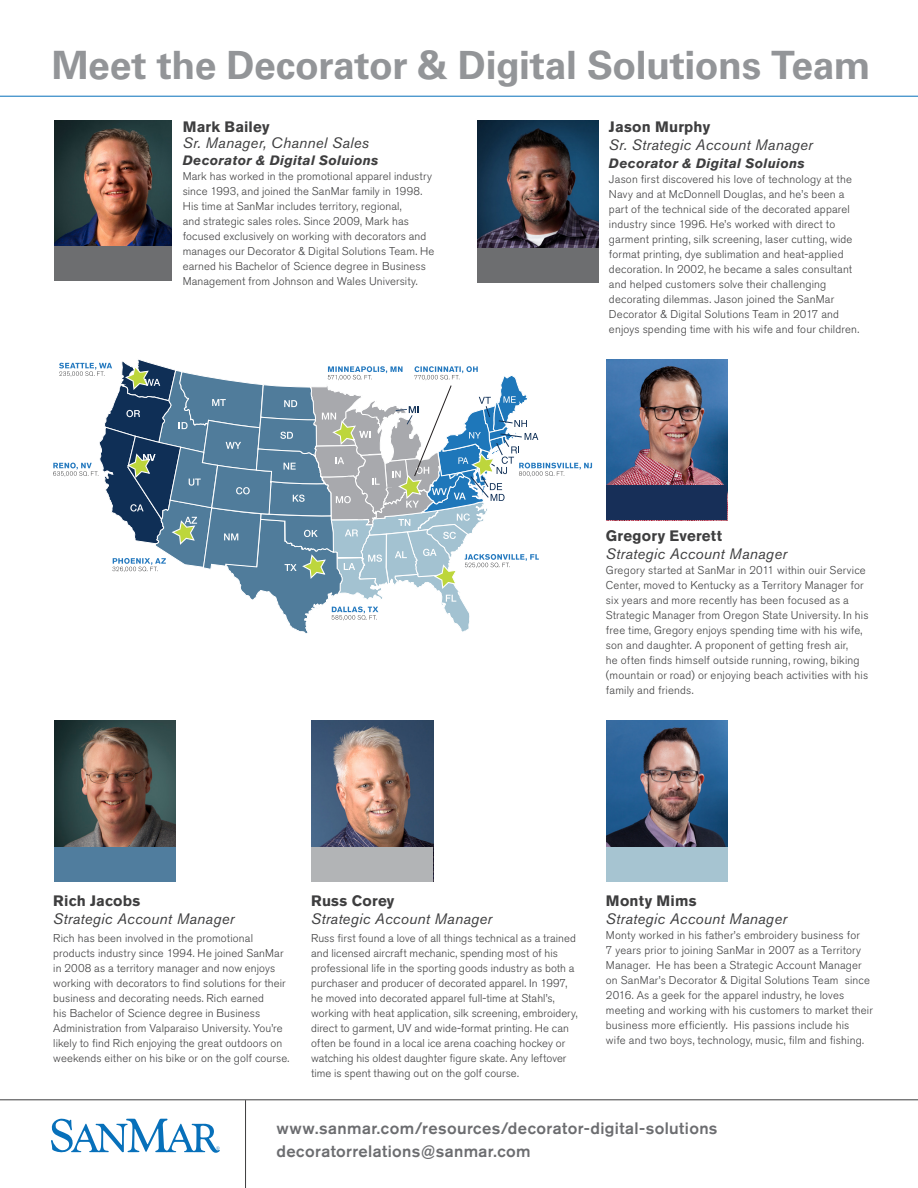
<style>
.page{position:relative;width:918px;height:1188px;background:#fff}
.page>*{position:absolute;margin:0;border:0;box-sizing:border-box;transform-origin:0 0}
.t1{font:700 39px "Univers";letter-spacing:-.01em;color:#939598}
.BB{font:500 16.5px "Akzidenz Grotesk BE";letter-spacing:.025em;color:#6c6d70}
.Body{font:italic 15px "Akzidenz Grotesk BE";letter-spacing:.015em;color:#3e3e3f}
.Body-2{font:700 15px "Akzidenz Grotesk BE";letter-spacing:.015em;color:#3e3e3f}
.Body-3{font:italic 700 13.5px "Akzidenz Grotesk BE";letter-spacing:.025em;color:#3e3e3f}
.Body-4{font:300 11.25px/15px "Akzidenz Grotesk BE";letter-spacing:.01em;color:#3e3e3f}
</style>
<div class="page">
<svg style="left:51px;top:1118px;width:169px;height:35px"></svg>
<hr style="left:245px;top:1100px;width:1px;height:88px;background:#3e3e3f">
<hr style="left:0;top:1099px;width:918px;height:1px;background:#3e3e3f">
<img style="left:55px;top:721px;width:121px;height:126px">
<img style="left:312px;top:721px;width:121px;height:126px">
<img style="left:607px;top:721px;width:120px;height:126px">
<img style="left:54px;top:121px;width:118px;height:125px">
<img style="left:477px;top:121px;width:121px;height:127px">
<hr style="left:0;top:96px;width:918px;height:1px;background:#0770ba">
<svg style="left:53px;top:282px;width:539px;height:352px"></svg>
<div style="left:54px;top:246px;width:118px;height:35px;background:#6d6e70"></div>
<div style="left:477px;top:248px;width:121px;height:34px;background:#6d6e70"></div>
<div style="left:55px;top:847px;width:121px;height:35px;background:#507d9e"></div>
<div style="left:312px;top:847px;width:121px;height:35px;background:#b2b4b6"></div>
<div style="left:606px;top:847px;width:122px;height:35px;background:#a6c4d1"></div>
<img style="left:606px;top:359px;width:121px;height:127px">
<div style="left:606px;top:486px;width:121px;height:34px;background:#172f58"></div>
<p class="t1" style="left:52px;top:43px;width:821px">Meet the Decorator &amp; Digital Solutions Team</p>
<p class="Body-2" style="left:183px;top:118px;width:88px">Mark Bailey</p>
<p class="Body" style="left:183px;top:134px;width:188px">Sr. Manager, Channel Sales</p>
<p class="Body-3" style="left:183px;top:152px;width:197px">Decorator &amp; Digital Soluions</p>
<p class="Body-4" style="left:183px;top:168px;width:253px">Mark has worked in the promotional apparel industry since 1993, and joined the SanMar family in 1998.<br>His time at SanMar includes territory, regional,<br>and strategic sales roles. Since 2009, Mark has focused exclusively on working with decorators and manages our Decorator &amp; Digital Solutions Team. He earned his Bachelor of Science degree in Business Management from Johnson and Wales University.</p>
<p class="Body-2" style="left:609px;top:118px;width:103px">Jason Murphy</p>
<p class="Body" style="left:609px;top:136px;width:206px">Sr. Strategic Account Manager</p>
<p class="Body-3" style="left:609px;top:155px;width:197px">Decorator &amp; Digital Soluions</p>
<p class="Body-4" style="left:609px;top:172px;width:252px">Jason first discovered his love of technology at the Navy and at McDonnell Douglas, and he’s been a part of the technical side of the decorated apparel industry since 1996. He’s worked with direct to garment printing, silk screening, laser cutting, wide format printing, dye sublimation and heat-applied decoration. In 2002, he became a sales consultant and helped customers solve their challenging decorating dilemmas. Jason joined the SanMar Decorator &amp; Digital Solutions Team in 2017 and enjoys spending time with his wife and four children.</p>
<p class="Body-2" style="left:606px;top:527px;width:118px">Gregory Everett</p>
<p class="Body" style="left:606px;top:545px;width:183px">Strategic Account Manager</p>
<p class="Body-4" style="left:606px;top:563px;width:264px">Gregory started at SanMar in 2011 within ouir Service Center, moved to Kentucky as a Territory Manager for six years and more recently has been focused as a Strategic Manager from Oregon State University. In his free time, Gregory enjoys spending time with his wife, son and daughter. A proponent of getting fresh air,<br>he often finds himself outside running, rowing, biking (mountain or road) or enjoying beach activities with his family and friends.</p>
<p class="Body-2" style="left:53px;top:892px;width:88px">Rich Jacobs</p>
<p class="Body" style="left:53px;top:909px;width:183px">Strategic Account Manager</p>
<p class="Body-4" style="left:53px;top:930px;width:238px">Rich has been involved in the promotional products industry since 1994. He joined SanMar in 2008 as a territory manager and now enjoys working with decorators to find solutions for their business and decorating needs. Rich earned<br>his Bachelor of Science degree in Business Administration from Valparaiso University. You’re likely to find Rich enjoying the great outdoors on weekends either on his bike or on the golf course.</p>
<p class="Body-2" style="left:311px;top:892px;width:85px">Russ Corey</p>
<p class="Body" style="left:311px;top:909px;width:183px">Strategic Account Manager</p>
<p class="Body-4" style="left:311px;top:930px;width:268px">Russ first found a love of all things technical as a trained and licensed aircraft mechanic, spending most of his professional life in the sporting goods industry as both a purchaser and producer of decorated apparel. In 1997, he moved into decorated apparel full-time at Stahl’s, working with heat application, silk screening, embroidery, direct to garment, UV and wide-format printing. He can often be found in a local ice arena coaching hockey or watching his oldest daughter figure skate. Any leftover time is spent thawing out on the golf course.</p>
<p class="Body-2" style="left:606px;top:892px;width:92px">Monty Mims</p>
<p class="Body" style="left:606px;top:909px;width:183px">Strategic Account Manager</p>
<p class="Body-4" style="left:606px;top:927px;width:269px">Monty worked in his father’s embroidery business for<br>7 years prior to joining SanMar in 2007 as a Territory Manager. He has been a Strategic Account Manager on SanMar’s Decorator &amp; Digital Solutions Team since 2016. As a geek for the apparel industry, he loves meeting and working with his customers to market their business more efficiently. His passions include his<br>wife and two boys, technology, music, film and fishing.</p>
<p class="BB" style="left:276px;top:1118px;width:443px">www.sanmar.com/resources/decorator-digital-solutions</p>
<p class="BB" style="left:276px;top:1141px;width:256px">decoratorrelations@sanmar.com</p>
</div>
